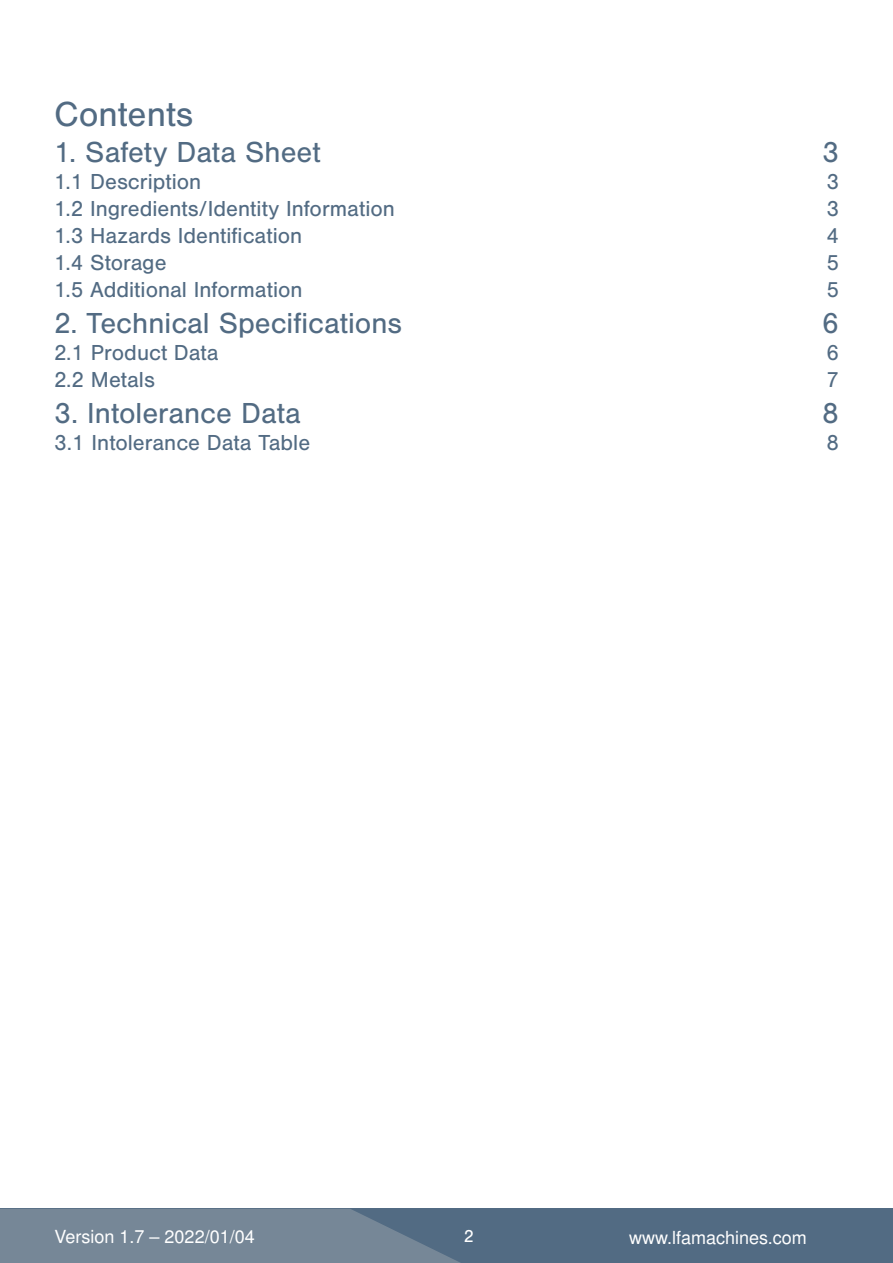
<style>
.page{position:relative;width:893px;height:1263px;background:#fff}
.page>*{position:absolute;margin:0;border:0;box-sizing:border-box;transform-origin:0 0}
.t1{font:36px "Nimbus San";color:#526b83}
.t2{font:30px "Nimbus San";color:#526b83}
.t3{font:22.5px "Nimbus San";color:#526b83}
.t4{font:18px "Nimbus San L";color:#fff}
.t5{font:18px "Nimbus San";color:#fff}
</style>
<div class="page">
<div style="left:1px;top:1209px;width:892px;height:54px;background:#526b83"></div>
<svg style="left:0;top:1209px;width:460px;height:54px;background:#718394"></svg>
<h1 class="t1" style="left:54px;top:95px;width:141px">Contents</h1>
<h2 class="t2" style="left:54px;top:136px;width:268px">1. Safety Data Sheet</h2>
<h2 class="t2" style="left:822px;top:136px;width:18px">3</h2>
<p class="t3" style="left:54px;top:170px;width:149px">1.1 Description</p>
<p class="t3" style="left:826px;top:170px;width:14px">3</p>
<p class="t3" style="left:54px;top:197px;width:342px">1.2 Ingredients/Identity Information</p>
<p class="t3" style="left:826px;top:197px;width:14px">3</p>
<p class="t3" style="left:54px;top:224px;width:250px">1.3 Hazards Identification</p>
<p class="t3" style="left:826px;top:224px;width:14px">4</p>
<p class="t3" style="left:54px;top:251px;width:114px">1.4 Storage</p>
<p class="t3" style="left:826px;top:251px;width:14px">5</p>
<p class="t3" style="left:54px;top:278px;width:250px">1.5 Additional Information</p>
<p class="t3" style="left:826px;top:278px;width:14px">5</p>
<h2 class="t2" style="left:54px;top:307px;width:350px">2. Technical Specifications</h2>
<h2 class="t2" style="left:822px;top:307px;width:18px">6</h2>
<p class="t3" style="left:54px;top:341px;width:166px">2.1 Product Data</p>
<p class="t3" style="left:826px;top:341px;width:14px">6</p>
<p class="t3" style="left:54px;top:368px;width:102px">2.2 Metals</p>
<p class="t3" style="left:826px;top:368px;width:14px">7</p>
<h2 class="t2" style="left:54px;top:397px;width:248px">3. Intolerance Data</h2>
<h2 class="t2" style="left:822px;top:397px;width:18px">8</h2>
<p class="t3" style="left:54px;top:431px;width:258px">3.1 Intolerance Data Table</p>
<p class="t3" style="left:826px;top:431px;width:14px">8</p>
<p class="t5" style="left:456px;top:1225px;width:12px">2</p>
<p class="t4" style="left:54px;top:1224px;width:202px">Version 1.7 – 2022/01/04</p>
<p class="t5" style="left:464px;top:1226px;width:12px">2</p>
<p class="t4" style="left:629px;top:1224px;width:179px">www.lfamachines.com</p>
</div>
